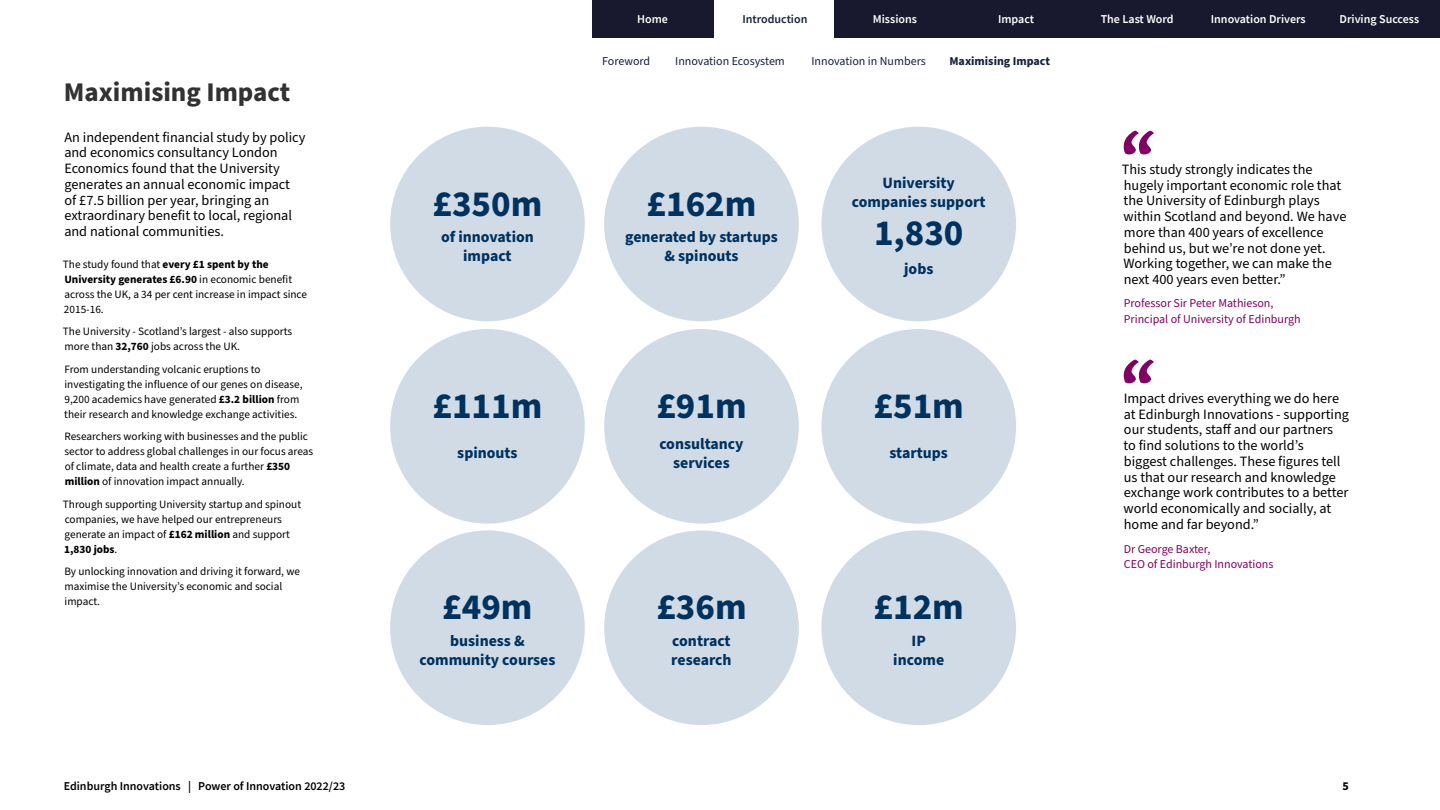
<style>
.page{position:relative;width:1440px;height:810px;background:#fff}
.page>*{position:absolute;margin:0;border:0;box-sizing:border-box;transform-origin:0 0}
.t1{font:700 105px "Crimson Text";color:#810262}
.t2{font:700 36.75px "Source Sans Pro";color:#00325f}
.t3{font:700 27px "Source Sans Pro";color:#333232}
.t4{font:700 15.75px/18.9px "Source Sans Pro";color:#00325f;text-align:center}
.t5{font:14.25px/15.8px "Source Sans Pro";color:#000}
.t6{font:12px/15.8px "Source Sans Pro";color:#810262}
.t7{font:600 12px "Source Sans Pro";color:#fff}
.t8{font:12px "Source Sans Pro";color:#17213c}
.t9{font:600 12px "Source Sans Pro";color:#000}
.t10{font:700 12px "Source Sans Pro";color:#17213c}
.t11{font:600 12px "Source Sans Pro";color:#17213c}
.t12{font:700 12px "Source Sans Pro";color:#000}
.t13{font:11.25px/15px "Source Sans Pro";color:#000}
.s1{font-weight:700}
</style>
<div class="page">
<div style="left:390px;top:127px;width:195px;height:194px;background:#d0dbe6;border-radius:50%"></div>
<div style="left:390px;top:329px;width:195px;height:195px;background:#d0dbe6;border-radius:50%"></div>
<div style="left:390px;top:530px;width:195px;height:195px;background:#d0dbe6;border-radius:50%"></div>
<div style="left:604px;top:127px;width:195px;height:194px;background:#d0dbe6;border-radius:50%"></div>
<div style="left:604px;top:329px;width:195px;height:195px;background:#d0dbe6;border-radius:50%"></div>
<div style="left:604px;top:530px;width:195px;height:195px;background:#d0dbe6;border-radius:50%"></div>
<div style="left:821px;top:127px;width:195px;height:194px;background:#d0dbe6;border-radius:50%"></div>
<div style="left:821px;top:329px;width:195px;height:195px;background:#d0dbe6;border-radius:50%"></div>
<div style="left:821px;top:530px;width:195px;height:195px;background:#d0dbe6;border-radius:50%"></div>
<div style="left:592px;top:0;width:121px;height:38px;background:#18182e"></div>
<div style="left:834px;top:0;width:122px;height:38px;background:#18182e"></div>
<div style="left:956px;top:0;width:121px;height:38px;background:#18182e"></div>
<div style="left:1077px;top:0;width:121px;height:38px;background:#18182e"></div>
<div style="left:1198px;top:0;width:121px;height:38px;background:#18182e"></div>
<div style="left:1319px;top:0;width:121px;height:38px;background:#18182e"></div>
<p class="t7" style="left:637px;top:11px;width:32px">Home</p>
<p class="t7" style="left:873px;top:11px;width:46px">Missions</p>
<p class="t7" style="left:998px;top:11px;width:38px">Impact</p>
<p class="t7" style="left:1101px;top:11px;width:74px">The Last Word</p>
<p class="t7" style="left:1211px;top:11px;width:96px">Innovation Drivers</p>
<p class="t7" style="left:1340px;top:11px;width:81px">Driving Success</p>
<p class="t11" style="left:742px;top:11px;width:67px">Introduction</p>
<h3 class="t3" style="left:64px;top:74px;width:228px">Maximising Impact</h3>
<p class="t5" style="left:64px;top:130px;width:243px">An independent financial study by policy and economics consultancy London Economics found that the University generates an annual economic impact<br>of £7.5 billion per year, bringing an extraordinary benefit to local, regional and national communities.</p>
<p class="t13" style="left:63px;top:257px;width:246px">The study found that <span class="s1">every £1 spent by the University generates £6.90</span> in economic benefit across the UK, a 34 per cent increase in impact since 2015-16.</p>
<p class="t13" style="left:63px;top:324px;width:231px">The University - Scotland’s largest - also supports more than <span class="s1">32,760</span> jobs across the UK.</p>
<p class="t13" style="left:64px;top:362px;width:240px">From understanding volcanic eruptions to investigating the influence of our genes on disease, 9,200 academics have generated <span class="s1">£3.2 billion</span> from their research and knowledge exchange activities.</p>
<p class="t13" style="left:64px;top:429px;width:250px">Researchers working with businesses and the public sector to address global challenges in our focus areas of climate, data and health create a further <span class="s1">£350 million</span> of innovation impact annually.</p>
<p class="t13" style="left:63px;top:497px;width:240px">Through supporting University startup and spinout companies, we have helped our entrepreneurs generate an impact of <span class="s1">£162 million</span> and support <span class="s1">1,830 jobs</span>.</p>
<p class="t13" style="left:64px;top:564px;width:237px">By unlocking innovation and driving it forward, we maximise the University’s economic and social impact.</p>
<h2 class="t2" style="left:433px;top:178px;width:111px">£350m</h2>
<h3 class="t4" style="left:441px;top:228px;width:94px">of innovation impact</h3>
<h2 class="t2" style="left:433px;top:381px;width:111px">£111m</h2>
<h3 class="t4" style="left:457px;top:444px;width:62px">spinouts</h3>
<p class="t8" style="left:602px;top:53px;width:50px">Foreword</p>
<p class="t8" style="left:675px;top:53px;width:111px">Innovation Ecosystem</p>
<p class="t8" style="left:811px;top:53px;width:116px">Innovation in Numbers</p>
<p class="t10" style="left:949px;top:53px;width:102px">Maximising Impact</p>
<h2 class="t2" style="left:647px;top:178px;width:111px">£162m</h2>
<h3 class="t4" style="left:625px;top:228px;width:154px">generated by startups &amp; spinouts</h3>
<h2 class="t2" style="left:656px;top:381px;width:92px">£91m</h2>
<h3 class="t4" style="left:659px;top:435px;width:86px">consultancy services</h3>
<h3 class="t4" style="left:852px;top:174px;width:135px">University companies support</h3>
<h2 class="t2" style="left:874px;top:208px;width:91px">1,830</h2>
<h3 class="t4" style="left:904px;top:260px;width:31px">jobs</h3>
<h2 class="t2" style="left:874px;top:381px;width:92px">£51m</h2>
<h3 class="t4" style="left:890px;top:444px;width:60px">startups</h3>
<h2 class="t2" style="left:442px;top:582px;width:92px">£49m</h2>
<h3 class="t4" style="left:419px;top:632px;width:138px">business &amp; community courses</h3>
<h2 class="t2" style="left:656px;top:582px;width:92px">£36m</h2>
<h3 class="t4" style="left:671px;top:632px;width:62px;text-align:left">contract research</h3>
<h2 class="t2" style="left:874px;top:582px;width:92px">£12m</h2>
<h3 class="t4" style="left:893px;top:632px;width:52px">IP income</h3>
<h1 class="t1" style="left:1122px;top:105px;width:36px">“</h1>
<p class="t5" style="left:1122px;top:162px;width:226px">This study strongly indicates the hugely important economic role that the University of Edinburgh plays within Scotland and beyond. We have more than 400 years of excellence behind us, but we’re not done yet.<br>Working together, we can make the next 400 years even better.”</p>
<p class="t6" style="left:1124px;top:296px;width:178px">Professor Sir Peter Mathieson,<br>Principal of University of Edinburgh</p>
<h1 class="t1" style="left:1122px;top:334px;width:36px">“</h1>
<p class="t5" style="left:1124px;top:391px;width:227px">Impact drives everything we do here at Edinburgh Innovations - supporting our students, staff and our partners<br>to find solutions to the world’s biggest challenges. These figures tell us that our research and knowledge exchange work contributes to a better world economically and socially, at home and far beyond.”</p>
<p class="t6" style="left:1124px;top:541px;width:151px">Dr George Baxter,<br>CEO of Edinburgh Innovations</p>
<p class="t9" style="left:64px;top:778px;width:283px">Edinburgh Innovations | Power of Innovation 2022/23</p>
<p class="t12" style="left:1342px;top:778px;width:8px">5</p>
</div>
